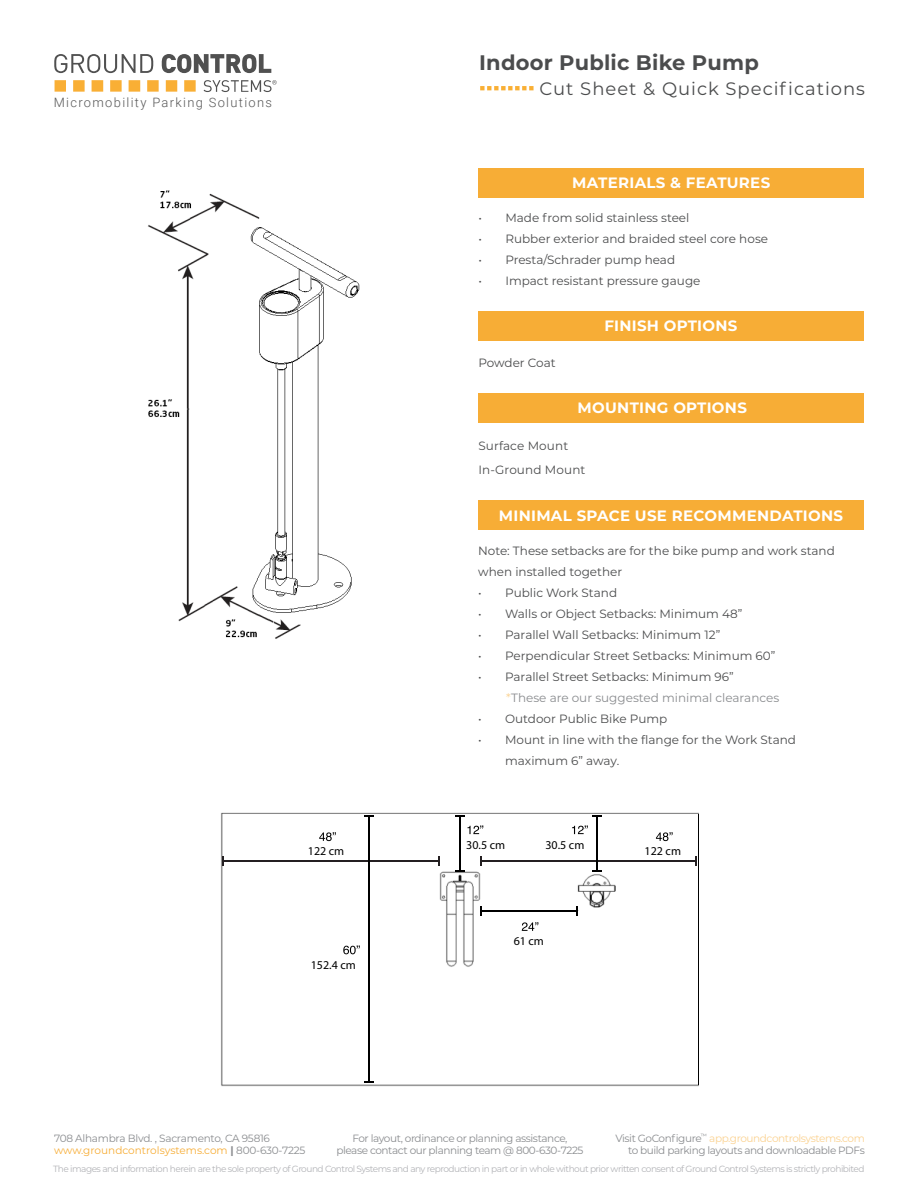
<style>
.page{position:relative;width:918px;height:1188px;background:#fff}
.page>*{position:absolute;margin:0;border:0;box-sizing:border-box;transform-origin:0 0}
.t1{font:700 21px "Montserrat";letter-spacing:.01em;color:#4b4c4d}
.t2{font:18px "Montserrat";letter-spacing:.055em;color:#4b4c4d}
.t3{font:700 15px "Montserrat";letter-spacing:.02em;color:#fff}
.t4{font:300 12.9px "Roboto";letter-spacing:.105em;color:#585858}
.Parag_text{font:12px/21px "Montserrat";color:#4b4c4d}
.Parag_text-2{font:12px "Montserrat";color:#8a8c8f}
.t5{font:12px "Myriad Pro";color:#000}
.t6{font:10.5px/12.6px "Montserrat";letter-spacing:-.04em;color:#8a8c8f;text-align:right}
.t7{font:9px "Montserrat";letter-spacing:-.055em;color:#b2b3b7}
.s1{color:#fbd291}
.s2{color:#f7ad36}
.s3{font-weight:700}
</style>
<div class="page">
<svg style="left:55px;top:80px;width:141px;height:12px"></svg>
<svg style="left:54px;top:54px;width:99px;height:19px"></svg>
<svg style="left:162px;top:54px;width:109px;height:19px"></svg>
<svg style="left:204px;top:80px;width:73px;height:12px"></svg>
<div style="left:478px;top:168px;width:386px;height:30px;background:#f7ad36"></div>
<svg style="left:480px;top:86px;width:54px;height:4px"></svg>
<div style="left:478px;top:311px;width:386px;height:30px;background:#f7ad36"></div>
<div style="left:478px;top:393px;width:386px;height:30px;background:#f7ad36"></div>
<div style="left:478px;top:500px;width:386px;height:30px;background:#f7ad36"></div>
<img style="left:148px;top:190px;width:212px;height:449px">
<img style="left:221px;top:812px;width:478px;height:275px">
<hr style="left:481px;top:910px;width:96px;height:1px;background:#000">
<svg style="left:522px;top:922px;width:16px;height:9px"></svg>
<hr style="left:223px;top:860px;width:216px;height:2px;background:#241f21">
<svg style="left:319px;top:832px;width:17px;height:9px"></svg>
<hr style="left:481px;top:860px;width:215px;height:2px;background:#241f21">
<svg style="left:695px;top:856px;width:2px;height:10px"></svg>
<svg style="left:656px;top:832px;width:17px;height:9px"></svg>
<hr style="left:460px;top:816px;width:1px;height:55px;background:#000">
<svg style="left:455px;top:870px;width:10px;height:2px"></svg>
<svg style="left:455px;top:815px;width:10px;height:2px"></svg>
<hr style="left:596px;top:816px;width:2px;height:55px;background:#000">
<svg style="left:592px;top:870px;width:10px;height:2px"></svg>
<svg style="left:592px;top:815px;width:10px;height:2px"></svg>
<svg style="left:467px;top:826px;width:16px;height:8px"></svg>
<svg style="left:572px;top:826px;width:16px;height:8px"></svg>
<hr style="left:368px;top:816px;width:2px;height:266px;background:#000">
<svg style="left:364px;top:815px;width:10px;height:2px"></svg>
<svg style="left:343px;top:946px;width:17px;height:8px"></svg>
<hr style="left:698px;top:814px;width:1px;height:271px;background:#000">
<p class="t4" style="left:54px;top:93px;width:220px">Micromobility Parking Solutions</p>
<p class="t1" style="left:479px;top:47px;width:281px">Indoor Public Bike Pump</p>
<p class="t2" style="left:540px;top:76px;width:327px">Cut Sheet &amp; Quick Specifications</p>
<p class="t3" style="left:572px;top:172px;width:199px">MATERIALS &amp; FEATURES</p>
<p class="Parag_text" style="left:478px;top:207px;width:213px">• Made from solid stainless steel</p>
<p class="Parag_text" style="left:478px;top:228px;width:291px">• Rubber exterior and braided steel core hose</p>
<p class="Parag_text" style="left:478px;top:249px;width:198px">• Presta/Schrader pump head</p>
<p class="Parag_text" style="left:478px;top:270px;width:224px">• Impact resistant pressure gauge</p>
<p class="Parag_text" style="left:478px;top:352px;width:79px">Powder Coat</p>
<p class="t3" style="left:604px;top:315px;width:135px">FINISH OPTIONS</p>
<p class="t3" style="left:578px;top:397px;width:171px">MOUNTING OPTIONS</p>
<p class="Parag_text" style="left:478px;top:434px;width:91px">Surface Mount</p>
<p class="Parag_text" style="left:478px;top:459px;width:109px">In-Ground Mount</p>
<p class="t3" style="left:499px;top:504px;width:346px">MINIMAL SPACE USE RECOMMENDATIONS</p>
<p class="Parag_text" style="left:478px;top:540px;width:358px">Note: These setbacks are for the bike pump and work stand when installed together</p>
<p class="Parag_text" style="left:478px;top:582px;width:141px">• Public Work Stand</p>
<p class="Parag_text" style="left:478px;top:603px;width:266px">• Walls or Object Setbacks: Minimum 48”</p>
<p class="Parag_text" style="left:478px;top:624px;width:244px">• Parallel Wall Setbacks: Minimum 12”</p>
<p class="Parag_text" style="left:478px;top:645px;width:299px">• Perpendicular Street Setbacks: Minimum 60”</p>
<p class="Parag_text" style="left:478px;top:666px;width:257px">• Parallel Street Setbacks: Minimum 96”</p>
<p class="Parag_text-2" style="left:506px;top:689px;width:275px"><span class="s1">*</span>These are our suggested minimal clearances</p>
<p class="Parag_text" style="left:478px;top:708px;width:191px">• Outdoor Public Bike Pump</p>
<p class="Parag_text" style="left:505px;top:729px;width:292px;text-indent:-27px">• Mount in line with the flange for the Work Stand maximum 6” away.</p>
<p class="t5" style="left:466px;top:837px;width:40px">30.5 cm</p>
<p class="t5" style="left:545px;top:837px;width:40px">30.5 cm</p>
<p class="t5" style="left:308px;top:844px;width:38px">122 cm</p>
<p class="t5" style="left:645px;top:844px;width:38px">122 cm</p>
<p class="t5" style="left:311px;top:957px;width:47px">152.4 cm</p>
<p class="t5" style="left:514px;top:934px;width:32px">61 cm</p>
<p class="t6" style="left:54px;top:1131px;width:253px;text-align:left">708 Alhambra Blvd. , Sacramento, CA 95816 <span class="s2">www.groundcontrolsystems.com</span> <span class="s3">|</span> 800-630-7225</p>
<p class="t6" style="left:336px;top:1131px;width:249px;text-align:center">For layout, ordinance or planning assistance, please contact our planning team @ 800-630-7225</p>
<p class="t6" style="left:615px;top:1131px;width:251px">Visit GoConfigure<sup>™</sup> <span class="s1">app.groundcontrolsystems.com </span>to build parking layouts and downloadable PDFs</p>
<p class="t7" style="left:53px;top:1162px;width:813px">The images and information herein are the sole property of Ground Control Systems and any reproduction in part or in whole without prior written consent of Ground Control Systems is strictly prohibited</p>
</div>
